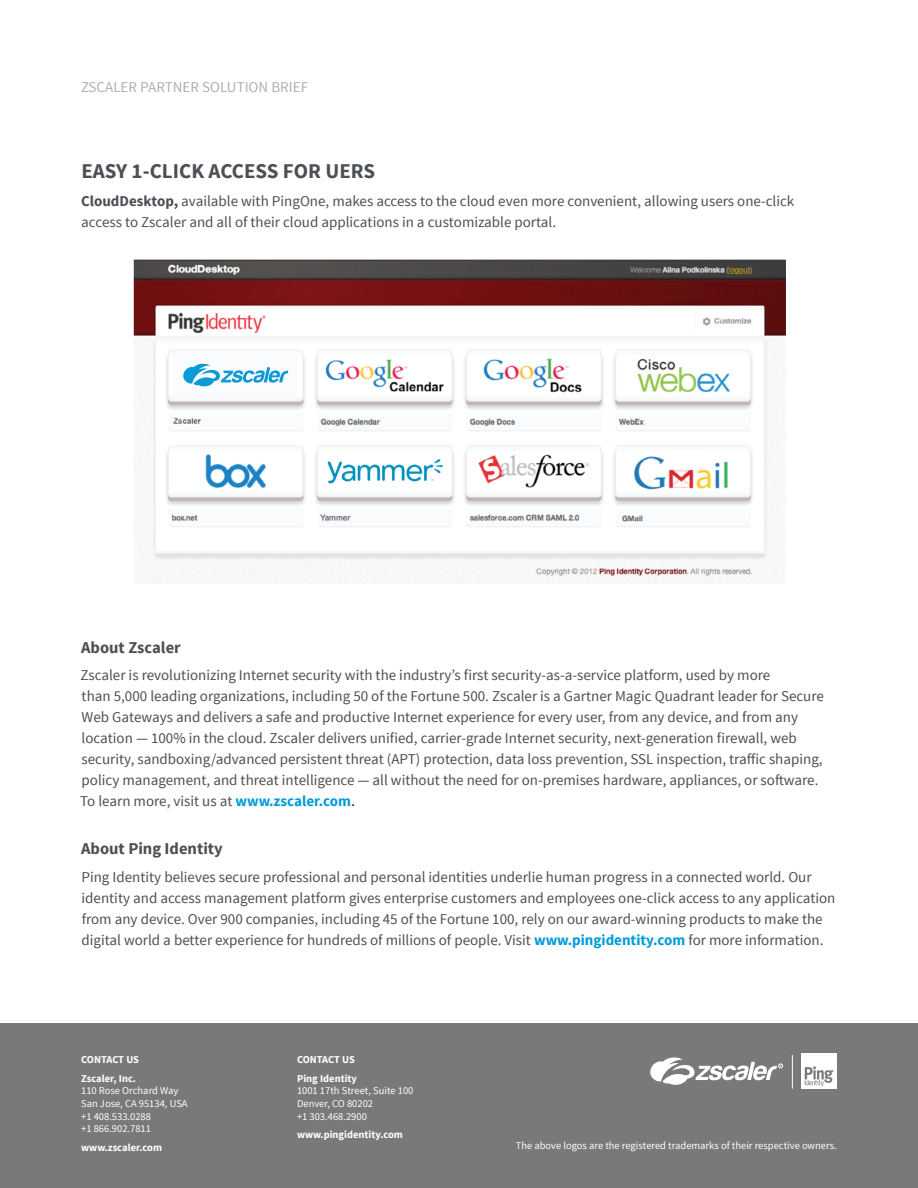
<style>
.page{position:relative;width:918px;height:1188px;background:#fff}
.page>*{position:absolute;margin:0;border:0;box-sizing:border-box;transform-origin:0 0}
.t1{font:700 21px "Source Sans Pro";color:#4c4f54}
.t2{font:700 16.5px "Source Sans Pro";color:#4c4f54}
.t3{font:15px/21px "Source Sans Pro";color:#4c4f54}
.t4{font:15px "Source Sans Pro";color:#aeb0b0}
.t5{font:10.5px/12.6px "Source Sans Pro";color:#fff}
.t6{font:700 10.5px/18.8px "Source Sans Pro";color:#fff}
.s1{font-weight:700}
.s2{font-weight:700;color:#009cda}
.s3{font-weight:600}
</style>
<div class="page">
<div style="left:0;top:1023px;width:918px;height:165px;background:#787a7a"></div>
<svg style="left:650px;top:1058px;width:133px;height:27px"></svg>
<img style="left:801px;top:1053px;width:36px;height:36px">
<hr style="left:792px;top:1055px;width:1px;height:34px;background:#fff">
<img style="left:133px;top:259px;width:653px;height:325px">
<div style="left:174px;top:354px;width:124px;height:42px;background:#fafbfc"></div>
<svg style="left:183px;top:364px;width:105px;height:22px"></svg>
<p class="t4" style="left:81px;top:78px;width:229px">ZSCALER PARTNER SOLUTION BRIEF</p>
<h1 class="t1" style="left:81px;top:157px;width:295px">EASY 1-CLICK ACCESS FOR UERS</h1>
<p class="t3" style="left:81px;top:190px;width:715px"><span class="s1">CloudDesktop,</span> available with PingOne, makes access to the cloud even more convenient, allowing users one-click access to Zscaler and all of their cloud applications in a customizable portal.</p>
<p class="t2" style="left:81px;top:636px;width:101px">About Zscaler</p>
<p class="t3" style="left:80px;top:665px;width:745px">Zscaler is revolutionizing Internet security with the industry’s first security-as-a-service platform, used by more<br>than 5,000 leading organizations, including 50 of the Fortune 500. Zscaler is a Gartner Magic Quadrant leader for Secure Web Gateways and delivers a safe and productive Internet experience for every user, from any device, and from any location — 100% in the cloud. Zscaler delivers unified, carrier-grade Internet security, next-generation firewall, web security, sandboxing/advanced persistent threat (APT) protection, data loss prevention, SSL inspection, traffic shaping, policy management, and threat intelligence — all without the need for on-premises hardware, appliances, or software.<br>To learn more, visit us at <span class="s2">www.zscaler.com</span><span class="s3">.</span></p>
<p class="t2" style="left:81px;top:838px;width:143px">About Ping Identity</p>
<p class="t3" style="left:81px;top:867px;width:756px">Ping Identity believes secure professional and personal identities underlie human progress in a connected world. Our identity and access management platform gives enterprise customers and employees one-click access to any application from any device. Over 900 companies, including 45 of the Fortune 100, rely on our award-winning products to make the digital world a better experience for hundreds of millions of people. Visit <span class="s2">www.pingidentity.com</span> for more information.</p>
<p class="t6" style="left:81px;top:1050px;width:59px">CONTACT US<br>Zscaler, Inc.</p>
<p class="t5" style="left:81px;top:1085px;width:108px">110 Rose Orchard Way<br>San Jose, CA 95134, USA +1 408.533.0288<br>+1 866.902.7811</p>
<p class="t6" style="left:81px;top:1138px;width:82px">www.zscaler.com</p>
<p class="t6" style="left:297px;top:1051px;width:62px">CONTACT US<br>Ping Identity</p>
<p class="t5" style="left:297px;top:1085px;width:118px">1001 17th Street, Suite 100<br>Denver, CO 80202<br>+1 303.468.2900</p>
<p class="t6" style="left:297px;top:1126px;width:107px">www.pingidentity.com</p>
<p class="t5" style="left:516px;top:1140px;width:322px">The above logos are the registered trademarks of their respective owners.</p>
</div>
